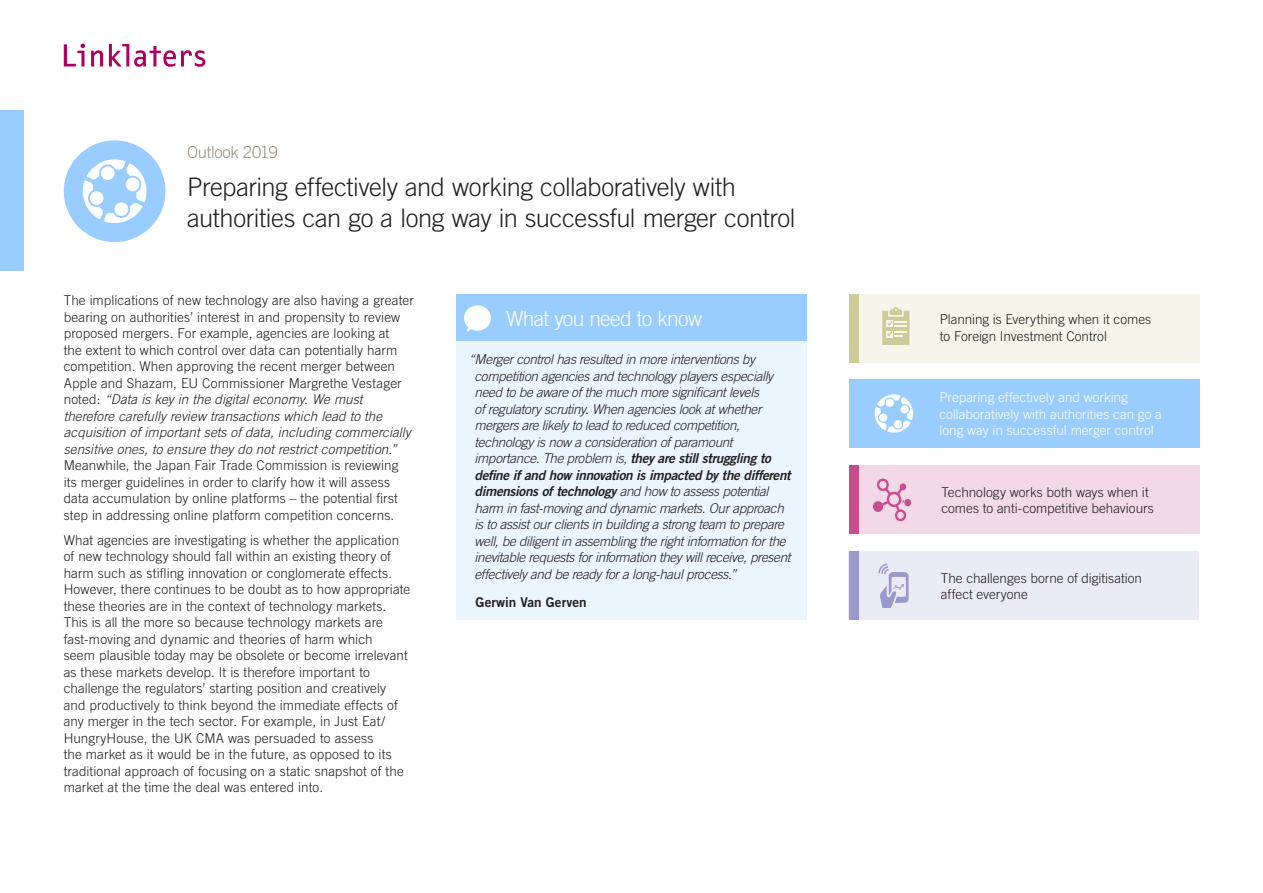
<style>
.page{position:relative;width:1263px;height:893px;background:#fff}
.page>*{position:absolute;margin:0;border:0;box-sizing:border-box;transform-origin:0 0}
.Section_title{font:300 25.5px/31.5px "Trade Gothic";letter-spacing:-.015em;color:#231f20}
.Prediction_title{font:300 21px "Trade Gothic";letter-spacing:-.035em;color:#fff}
.Cover_subtitle{font:300 16.5px "Trade Gothic";letter-spacing:-.02em;color:#9a8c7e}
.Bodycopy-9_11pt_UNAL{font:300 13.5px/16.5px "Trade Gothic";letter-spacing:.01em;color:#231f20}
.Bodycopy-9_11pt_UNAL-2{font:italic 300 13.5px/16.5px "Trade Gothic";letter-spacing:-.025em;color:#231f20}
.Cover_Nav___Sections{font:300 13.5px/16.5px "Trade Gothic";color:#231f20}
.Cover_Nav___Sections-2{font:300 13.5px/16.5px "Trade Gothic";color:#fff}
.Bodycopy-9_11pt_UNAL-3{font:13.5px "Trade Gothic Bold Two";color:#231f20}
.s1{font-style:italic}
.s2{font-family:"Trade Gothic Bold Two";font-weight:400}
</style>
<div class="page">
<svg style="left:64px;top:44px;width:21px;height:22px"></svg>
<svg style="left:91px;top:50px;width:12px;height:16px"></svg>
<svg style="left:109px;top:44px;width:96px;height:23px"></svg>
<div style="left:0;top:111px;width:24px;height:160px;background:#9cf"></div>
<div style="left:64px;top:140px;width:101px;height:102px;background:#9cf;border-radius:50%"></div>
<div style="left:456px;top:341px;width:350px;height:278px;background:#ebf5ff"></div>
<svg style="left:82px;top:159px;width:65px;height:64px"></svg>
<div style="left:90px;top:191px;width:14px;height:14px;background:#fff;border-radius:50%"></div>
<div style="left:849px;top:379px;width:350px;height:69px;background:#9cf"></div>
<div style="left:849px;top:294px;width:350px;height:68px;background:#f5f5eb"></div>
<div style="left:849px;top:294px;width:10px;height:68px;background:#cc9"></div>
<svg style="left:882px;top:307px;width:28px;height:38px"></svg>
<svg style="left:874px;top:394px;width:39px;height:39px"></svg>
<div style="left:879px;top:414px;width:8px;height:8px;background:#fff;border-radius:50%"></div>
<div style="left:849px;top:552px;width:350px;height:68px;background:#ebebf5"></div>
<div style="left:849px;top:552px;width:9px;height:68px;background:#99c"></div>
<svg style="left:878px;top:563px;width:30px;height:45px"></svg>
<div style="left:456px;top:294px;width:351px;height:47px;background:#9cf"></div>
<svg style="left:464px;top:305px;width:27px;height:27px"></svg>
<div style="left:849px;top:466px;width:350px;height:68px;background:#f3d9e7"></div>
<div style="left:849px;top:466px;width:10px;height:68px;background:#c74d8f"></div>
<svg style="left:873px;top:478px;width:33px;height:43px"></svg>
<div style="left:904px;top:499px;width:7px;height:7px;background:#c74d8f;border-radius:50%"></div>
<p class="Cover_subtitle" style="left:187px;top:142px;width:92px">Outlook 2019</p>
<p class="Section_title" style="left:187px;top:171px;width:610px">Preparing effectively and working collaboratively with authorities can go a long way in successful merger control</p>
<p class="Bodycopy-9_11pt_UNAL" style="left:64px;top:292px;width:352px">The implications of new technology are also having a greater bearing on authorities’ interest in and propensity to review proposed mergers. For example, agencies are looking at<br>the extent to which control over data can potentially harm competition. When approving the recent merger between Apple and Shazam, EU Commissioner Margrethe Vestager noted: <span class="s1">“Data is key in the digital economy. We must therefore carefully review transactions which lead to the acquisition of important sets of data, including commercially sensitive ones, to ensure they do not restrict competition.” </span>Meanwhile, the Japan Fair Trade Commission is reviewing its merger guidelines in order to clarify how it will assess data accumulation by online platforms – the potential first step in addressing online platform competition concerns.</p>
<p class="Bodycopy-9_11pt_UNAL" style="left:64px;top:531px;width:348px">What agencies are investigating is whether the application of new technology should fall within an existing theory of harm such as stifling innovation or conglomerate effects.<br>However, there continues to be doubt as to how appropriate these theories are in the context of technology markets.<br>This is all the more so because technology markets are fast-moving and dynamic and theories of harm which<br>seem plausible today may be obsolete or become irrelevant as these markets develop. It is therefore important to challenge the regulators’ starting position and creatively and productively to think beyond the immediate effects of any merger in the tech sector. For example, in Just Eat/ HungryHouse, the UK CMA was persuaded to assess<br>the market as it would be in the future, as opposed to its traditional approach of focusing on a static snapshot of the market at the time the deal was entered into.</p>
<p class="Prediction_title" style="left:506px;top:306px;width:197px">What you need to know</p>
<p class="Bodycopy-9_11pt_UNAL-2" style="left:474px;top:351px;width:318px;text-indent:-6px">“Merger control has resulted in more interventions by competition agencies and technology players especially need to be aware of the much more significant levels<br>of regulatory scrutiny. When agencies look at whether mergers are likely to lead to reduced competition, technology is now a consideration of paramount importance. The problem is, <span class="s2">they are still struggling to define if and how innovation is impacted by the different dimensions of technology</span> and how to assess potential harm in fast-moving and dynamic markets. Our approach is to assist our clients in building a strong team to prepare well, be diligent in assembling the right information for the inevitable requests for information they will receive, present effectively and be ready for a long-haul process.”</p>
<p class="Bodycopy-9_11pt_UNAL-3" style="left:476px;top:594px;width:112px">Gerwin Van Gerven</p>
<p class="Cover_Nav___Sections" style="left:940px;top:311px;width:213px">Planning is Everything when it comes to Foreign Investment Control</p>
<p class="Cover_Nav___Sections-2" style="left:939px;top:389px;width:224px">Preparing effectively and working collaboratively with authorities can go a long way in successful merger control</p>
<p class="Cover_Nav___Sections" style="left:941px;top:484px;width:214px">Technology works both ways when it comes to anti-competitive behaviours</p>
<p class="Cover_Nav___Sections" style="left:941px;top:570px;width:203px">The challenges borne of digitisation affect everyone</p>
</div>
